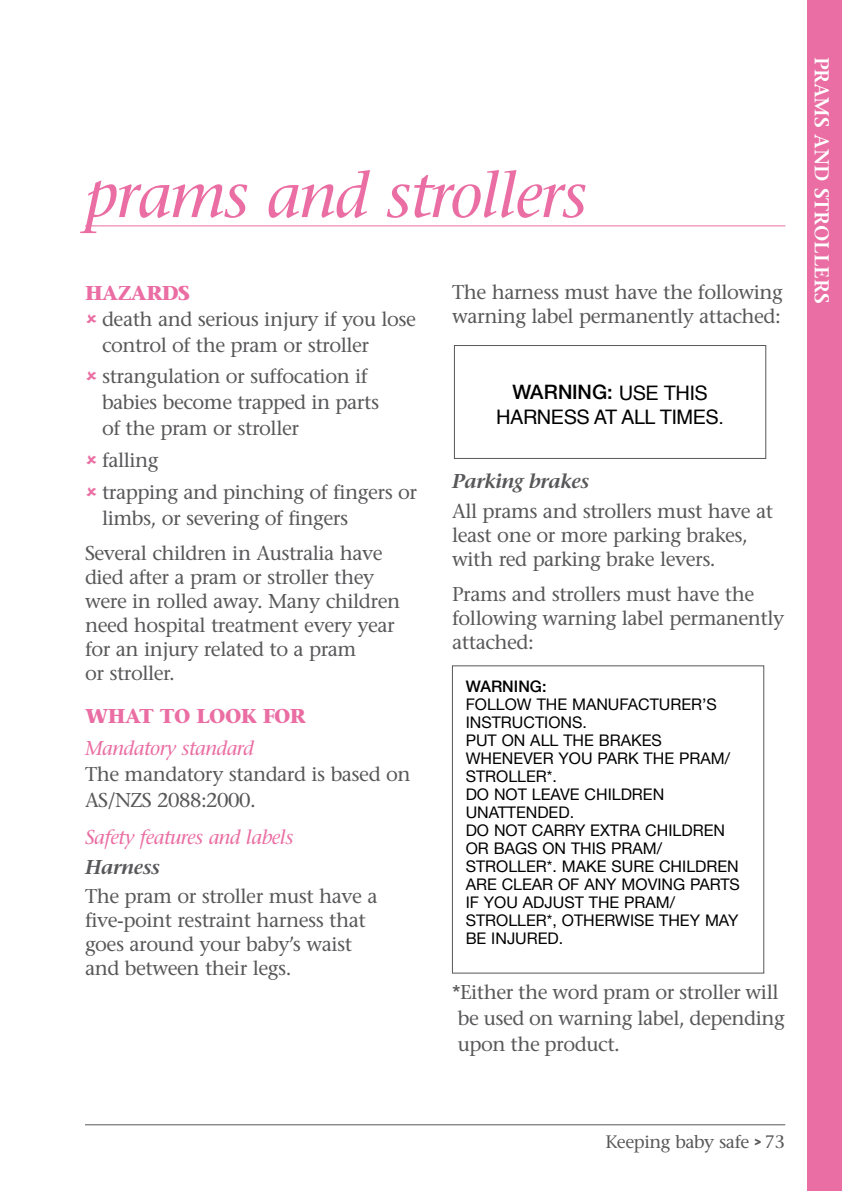
<style>
.page{position:relative;width:842px;height:1191px;background:#fff}
.page>*{position:absolute;margin:0;border:0;box-sizing:border-box;transform-origin:0 0}
.t1{font:italic 64px "Stone Serif";letter-spacing:-.025em;color:#ea6ea3}
.t2{font:20px/24px "Stone Serif";letter-spacing:-.025em;color:#58585a}
.t3{font:italic 20px "Stone Serif";letter-spacing:-.025em;color:#ea6ea3}
.t4{font:700 20px "Stone Serif";letter-spacing:-.025em;color:#ea6ea3}
.t5{font:italic 600 20px "Stone Serif";letter-spacing:-.025em;color:#58585a}
.t6{font:20px "Helvetica";letter-spacing:-.025em;color:#000}
.t7{font:600 20px "Stone Serif";color:#fff}
.t8{font:500 20px "Helvetica Neue LT Std";letter-spacing:-.005em;color:#000}
.t9{font:18px "Stone Serif";letter-spacing:-.025em;color:#58585a}
.t10{font:16px/18px "Helvetica Neue";color:#000}
.t11{font:500 16px "Helvetica Neue LT Std";color:#000}
.s1{font-family:"Helvetica";font-weight:400}
.s2{font-family:"DIN";font-weight:700;font-size:14px}
</style>
<div class="page">
<hr style="left:85px;top:1124px;width:700px;height:1px;background:#58585a">
<div style="left:808px;top:0;width:34px;height:1191px;background:#ea6ea3"></div>
<hr style="left:85px;top:225px;width:700px;height:1px;background:#ea6ea3">
<div style="left:454px;top:345px;width:312px;height:114px;border:1px solid #58585a"></div>
<div style="left:452px;top:665px;width:312px;height:308px;border:1px solid #58585a"></div>
<h1 class="t1" style="left:85px;top:156px;width:504px">prams and strollers</h1>
<p class="t4" style="left:85px;top:280px;width:51px">HAZARDS</p>
<p class="t2" style="left:102px;top:305px;width:316px;line-height:26px">death and serious injury if you lose control of the pram or stroller</p>
<p class="t2" style="left:102px;top:363px;width:279px;line-height:26px">strangulation or suffocation if babies become trapped in parts of the pram or stroller</p>
<p class="t2" style="left:102px;top:444px;width:317px;line-height:31.6px">falling<br>trapping and pinching of fingers or</p>
<p class="t2" style="left:85px;top:500px;width:299px;line-height:35.4px;text-indent:17px">limbs, or severing of fingers<br>Several children in Australia have</p>
<p class="t2" style="left:85px;top:565px;width:317px">died after a pram or stroller they were in rolled away. Many children need hospital treatment every year for an injury related to a pram<br>or stroller.</p>
<p class="t4" style="left:85px;top:703px;width:13px">WH</p>
<p class="t4" style="left:125px;top:703px;width:182px">AT TO LOOK FOR</p>
<p class="t3" style="left:85px;top:735px;width:170px">Mandatory standard</p>
<p class="t2" style="left:85px;top:760px;width:327px;line-height:26px">The mandatory standard is based on<br>AS/NZS 2088:2000.</p>
<p class="t3" style="left:85px;top:825px;width:210px">Safety features and labels</p>
<p class="t5" style="left:85px;top:854px;width:76px">Harness</p>
<p class="t2" style="left:85px;top:884px;width:294px">The pram or stroller must have a five-point restraint harness that goes around your baby’s waist and between their legs.</p>
<p class="t2" style="left:452px;top:280px;width:332px">The harness must have the following warning label permanently attached:</p>
<p class="t8" style="left:512px;top:380px;width:197px">WARNING: <span class="s1">USE THIS</span></p>
<p class="t6" style="left:496px;top:401px;width:229px">HARNESS AT ALL TIMES.</p>
<p class="t5" style="left:452px;top:469px;width:139px">Parking brakes</p>
<p class="t2" style="left:452px;top:499px;width:322px">All prams and strollers must have at least one or more parking brakes, with red parking brake levers.</p>
<p class="t2" style="left:452px;top:582px;width:334px">Prams and strollers must have the following warning label permanently attached:</p>
<p class="t11" style="left:466px;top:676px;width:82px">WARNING:</p>
<p class="t10" style="left:466px;top:695px;width:276px">FOLLOW THE MANUFACTURER’S<br>INSTRUCTIONS.<br>PUT ON ALL THE BRAKES<br>WHENEVER YOU PARK THE PRAM/<br>STROLLER*.<br>DO NOT LEAVE CHILDREN<br>UNATTENDED.<br>DO NOT CARRY EXTRA CHILDREN<br>OR BAGS ON THIS PRAM/<br>STROLLER*. MAKE SURE CHILDREN<br>ARE CLEAR OF ANY MOVING PARTS<br>IF YOU ADJUST THE PRAM/<br>STROLLER*, OTHERWISE THEY MAY<br>BE INJURED.</p>
<p class="t2" style="left:452px;top:979px;width:334px;line-height:26px">*Either the word pram or stroller will be used on warning label, depending upon the product.</p>
<p class="t7" style="left:834px;top:57px;width:248px;rotate:90deg">prams and strollers</p>
<p class="t9" style="left:605px;top:1130px;width:181px">Keeping baby safe <span class="s2">&gt;</span> 73</p>
</div>
